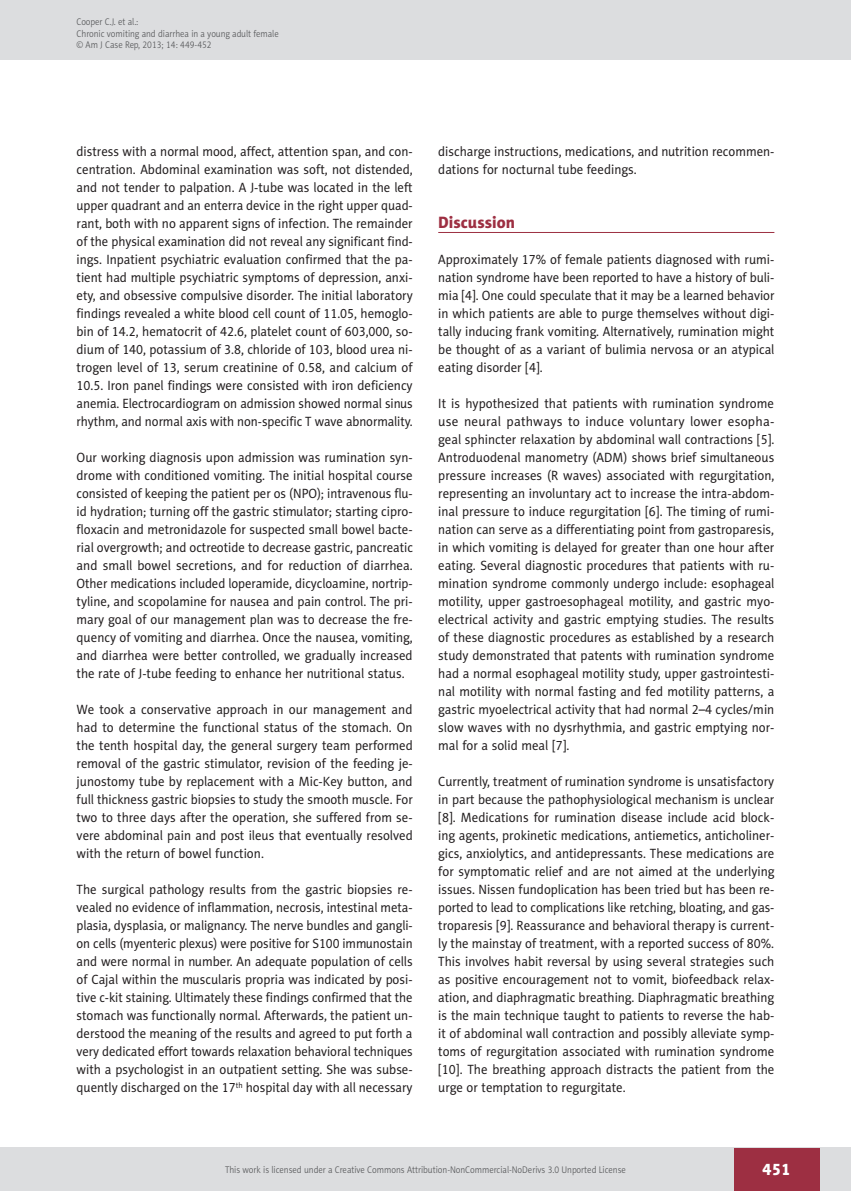
<style>
.page{position:relative;width:851px;height:1191px;background:#fff}
.page>*{position:absolute;margin:0;border:0;box-sizing:border-box;transform-origin:0 0}
.AJCR_Headline_1{font:16.5px "Naomi Sans EFN Heavy";color:#9d2f42}
.t1{font:16.5px "Naomi Sans EFN Heavy";color:#fff}
.AJCR_Body{font:13.5px/18px "Naomi Sans EFN";color:#231f20;text-align:justify;scale:.95 1}
.AJCR_Body-2{font:13.5px/18px "Naomi Sans EFN";color:#231f20;text-align:justify;scale:.94 1}
.AJCR_Body-3{font:13.5px/18px "Naomi Sans EFN";color:#231f20;text-align:justify;scale:.96 1}
.AJCR_pagina_sygnatur{font:9.75px "Naomi Sans EFN Light";color:#57585a;scale:.9 1}
.AJCR_pagina_zywa{font:9.75px/11.2px "Naomi Sans EFN Light";color:#57585a;scale:.9 1}
</style>
<div class="page">
<hr style="left:438px;top:232px;width:336px;height:1px;background:#9d2f42">
<div style="left:0;top:1148px;width:850px;height:43px;background:#dcdddf"></div>
<div style="left:733px;top:1148px;width:86px;height:42px;background:#9d2f42"></div>
<div style="left:0;top:0;width:850px;height:60px;background:#dcdddf"></div>
<p class="AJCR_pagina_zywa" style="left:77px;top:16px;width:226px">Cooper C.J. et al.:<br>Chronic vomiting and diarrhea in a young adult female</p>
<p class="AJCR_pagina_sygnatur" style="left:77px;top:39px;width:152px">© Am J Case Rep, 2013; 14: 449-452</p>
<p class="AJCR_Body" style="left:77px;top:142px;width:355px">distress with a normal mood, affect, attention span, and con&shy;centration. Abdominal examination was soft, not distended, and not tender to palpation. A J-tube was located in the left upper quadrant and an enterra device in the right upper quad&shy;rant, both with no apparent signs of infection. The remainder of the physical examination did not reveal any significant find&shy;ings. Inpatient psychiatric evaluation confirmed that the pa&shy;tient had multiple psychiatric symptoms of depression, anxi&shy;ety, and obsessive compulsive disorder. The initial laboratory findings revealed a white blood cell count of 11.05, hemoglo&shy;bin of 14.2, hematocrit of 42.6, platelet count of 603,000, so&shy;dium of 140, potassium of 3.8, chloride of 103, blood urea ni&shy;trogen level of 13, serum creatinine of 0.58, and calcium of 10.5. Iron panel findings were consisted with iron deficiency anemia. Electrocardiogram on admission showed normal sinus rhythm, and normal axis with non-specific T wave abnormality.</p>
<p class="AJCR_Body" style="left:77px;top:448px;width:355px">Our working diagnosis upon admission was rumination syn&shy;drome with conditioned vomiting. The initial hospital course consisted of keeping the patient per os (NPO); intravenous flu&shy;id hydration; turning off the gastric stimulator; starting cipro&shy;floxacin and metronidazole for suspected small bowel bacte&shy;rial overgrowth; and octreotide to decrease gastric, pancreatic and small bowel secretions, and for reduction of diarrhea.<br>Other medications included loperamide, dicycloamine, nortrip&shy;tyline, and scopolamine for nausea and pain control. The pri&shy;mary goal of our management plan was to decrease the fre&shy;quency of vomiting and diarrhea. Once the nausea, vomiting, and diarrhea were better controlled, we gradually increased the rate of J-tube feeding to enhance her nutritional status.</p>
<p class="AJCR_Body-3" style="left:77px;top:700px;width:352px">We took a conservative approach in our management and had to determine the functional status of the stomach. On the tenth hospital day, the general surgery team performed removal of the gastric stimulator, revision of the feeding je&shy;junostomy tube by replacement with a Mic-Key button, and full thickness gastric biopsies to study the smooth muscle. For two to three days after the operation, she suffered from se&shy;vere abdominal pain and post ileus that eventually resolved with the return of bowel function.</p>
<p class="AJCR_Body" style="left:77px;top:880px;width:355px">The surgical pathology results from the gastric biopsies re&shy;vealed no evidence of inflammation, necrosis, intestinal meta&shy;plasia, dysplasia, or malignancy. The nerve bundles and gangli&shy;on cells (myenteric plexus) were positive for S100 immunostain and were normal in number. An adequate population of cells of Cajal within the muscularis propria was indicated by posi&shy;tive c-kit staining. Ultimately these findings confirmed that the stomach was functionally normal. Afterwards, the patient un&shy;derstood the meaning of the results and agreed to put forth a very dedicated effort towards relaxation behavioral techniques with a psychologist in an outpatient setting. She was subse&shy;quently discharged on the 17<sup>th</sup> hospital day with all necessary</p>
<p class="AJCR_Body" style="left:438px;top:142px;width:355px">discharge instructions, medications, and nutrition recommen&shy;dations for nocturnal tube feedings.</p>
<p class="AJCR_Headline_1" style="left:438px;top:212px;width:78px">Discussion</p>
<p class="AJCR_Body" style="left:438px;top:250px;width:355px">Approximately 17% of female patients diagnosed with rumi&shy;nation syndrome have been reported to have a history of buli&shy;mia [4]. One could speculate that it may be a learned behavior in which patients are able to purge themselves without digi&shy;tally inducing frank vomiting. Alternatively, rumination might be thought of as a variant of bulimia nervosa or an atypical eating disorder [4].</p>
<p class="AJCR_Body" style="left:438px;top:394px;width:355px">It is hypothesized that patients with rumination syndrome use neural pathways to induce voluntary lower esopha&shy;geal sphincter relaxation by abdominal wall contractions [5].<br>Antroduodenal manometry (ADM) shows brief simultaneous pressure increases (R waves) associated with regurgitation, representing an involuntary act to increase the intra-abdom&shy;inal pressure to induce regurgitation [6]. The timing of rumi&shy;nation can serve as a differentiating point from gastroparesis, in which vomiting is delayed for greater than one hour after eating. Several diagnostic procedures that patients with ru&shy;mination syndrome commonly undergo include: esophageal motility, upper gastroesophageal motility, and gastric myo&shy;electrical activity and gastric emptying studies. The results of these diagnostic procedures as established by a research study demonstrated that patents with rumination syndrome had a normal esophageal motility study, upper gastrointesti&shy;nal motility with normal fasting and fed motility patterns, a gastric myoelectrical activity that had normal 2–4 cycles/min slow waves with no dysrhythmia, and gastric emptying nor&shy;mal for a solid meal [7].</p>
<p class="AJCR_Body-2" style="left:438px;top:772px;width:359px">Currently, treatment of rumination syndrome is unsatisfactory in part because the pathophysiological mechanism is unclear [8]. Medications for rumination disease include acid block&shy;ing agents, prokinetic medications, antiemetics, anticholiner&shy;gics, anxiolytics, and antidepressants. These medications are for symptomatic relief and are not aimed at the underlying issues. Nissen fundoplication has been tried but has been re&shy;ported to lead to complications like retching, bloating, and gas&shy;troparesis [9]. Reassurance and behavioral therapy is current&shy;ly the mainstay of treatment, with a reported success of 80%.<br>This involves habit reversal by using several strategies such as positive encouragement not to vomit, biofeedback relax&shy;ation, and diaphragmatic breathing. Diaphragmatic breathing is the main technique taught to patients to reverse the hab&shy;it of abdominal wall contraction and possibly alleviate symp&shy;toms of regurgitation associated with rumination syndrome [10]. The breathing approach distracts the patient from the urge or temptation to regurgitate.</p>
<p class="AJCR_pagina_sygnatur" style="left:225px;top:1164px;width:447px">This work is licensed under a Creative Commons Attribution-NonCommercial-NoDerivs 3.0 Unported License</p>
<p class="t1" style="left:762px;top:1159px;width:30px">451</p>
</div>
